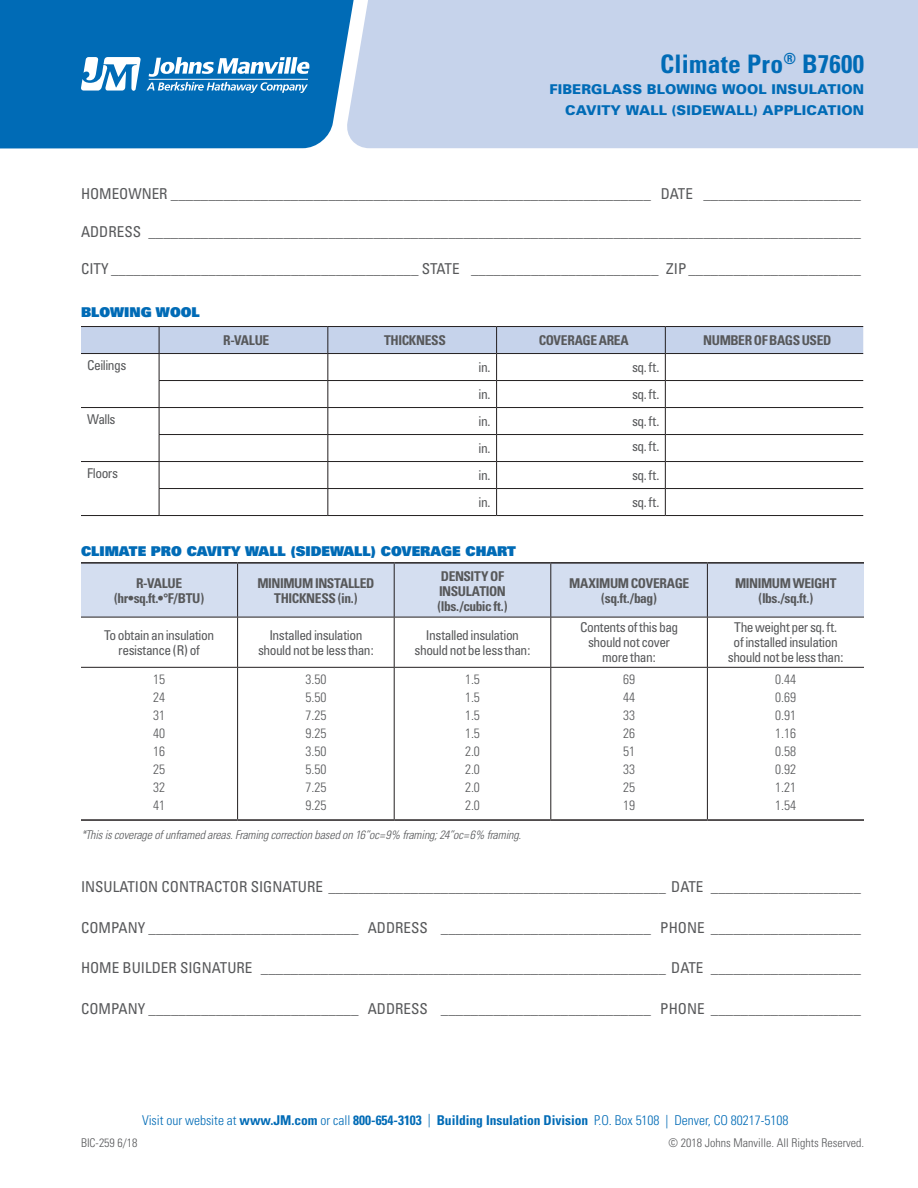
<style>
.page{position:relative;width:918px;height:1188px;background:#fff}
.page>*{position:absolute;margin:0;border:0;box-sizing:border-box;transform-origin:0 0}
.t1{font:700 condensed 25.5px "Univers";letter-spacing:.01em;color:#006bb6}
.t2{font:condensed 15px "Univers";color:#57585a}
.t3{font:condensed 13.5px "Univers";letter-spacing:-.035em;color:#57585a}
.t4{font:700 condensed 13.5px/15px "Univers";letter-spacing:-.03em;color:#57585a;text-align:center}
.t5{font:300 condensed 13.5px/18px "Univers";color:#57585a;text-align:justify}
.t6{font:300 condensed 13.5px "Univers";color:#006bb6}
.t7{font:900 13.5px "Univers";letter-spacing:.01em;color:#006bb6}
.t8{font:900 13.5px "Univers";color:#006bb6}
.t9{font:italic 300 condensed 12px "Univers";letter-spacing:-.015em;color:#57585a}
.t10{font:300 condensed 12px "Univers";color:#57585a}
.s1{font-weight:700}
</style>
<div class="page">
<div style="left:0;top:0;width:346px;height:149px;background:#006bb6"></div>
<div style="left:346px;top:0;width:572px;height:148px;background:#c6d3eb"></div>
<svg style="left:81px;top:57px;width:228px;height:36px"></svg>
<hr style="left:149px;top:79px;width:159px;height:1px;background:#fff">
<svg style="left:81px;top:564px;width:783px;height:103px"></svg>
<hr style="left:81px;top:562px;width:157px;height:2px;background:#231f20">
<hr style="left:238px;top:562px;width:156px;height:2px;background:#231f20">
<hr style="left:394px;top:562px;width:157px;height:2px;background:#231f20">
<hr style="left:551px;top:562px;width:156px;height:2px;background:#231f20">
<hr style="left:707px;top:562px;width:157px;height:2px;background:#231f20">
<hr style="left:81px;top:819px;width:157px;height:2px;background:#231f20">
<hr style="left:238px;top:819px;width:156px;height:2px;background:#231f20">
<hr style="left:394px;top:819px;width:157px;height:2px;background:#231f20">
<hr style="left:551px;top:819px;width:156px;height:2px;background:#231f20">
<hr style="left:707px;top:819px;width:157px;height:2px;background:#231f20">
<hr style="left:81px;top:617px;width:157px;height:1px;background:#231f20">
<hr style="left:238px;top:617px;width:156px;height:1px;background:#231f20">
<hr style="left:394px;top:617px;width:157px;height:1px;background:#231f20">
<hr style="left:551px;top:617px;width:156px;height:1px;background:#231f20">
<hr style="left:707px;top:617px;width:157px;height:1px;background:#231f20">
<hr style="left:81px;top:667px;width:157px;height:1px;background:#231f20">
<hr style="left:238px;top:667px;width:156px;height:1px;background:#231f20">
<hr style="left:394px;top:667px;width:157px;height:1px;background:#231f20">
<hr style="left:551px;top:667px;width:156px;height:1px;background:#231f20">
<hr style="left:707px;top:667px;width:157px;height:1px;background:#231f20">
<hr style="left:237px;top:564px;width:1px;height:53px;background:#231f20">
<hr style="left:237px;top:617px;width:1px;height:50px;background:#231f20">
<hr style="left:237px;top:668px;width:1px;height:151px;background:#231f20">
<hr style="left:394px;top:564px;width:1px;height:53px;background:#231f20">
<hr style="left:394px;top:617px;width:1px;height:50px;background:#231f20">
<hr style="left:394px;top:668px;width:1px;height:151px;background:#231f20">
<hr style="left:550px;top:564px;width:1px;height:53px;background:#231f20">
<hr style="left:550px;top:617px;width:1px;height:50px;background:#231f20">
<hr style="left:550px;top:668px;width:1px;height:151px;background:#231f20">
<hr style="left:707px;top:668px;width:1px;height:151px;background:#231f20">
<hr style="left:707px;top:564px;width:1px;height:53px;background:#231f20">
<hr style="left:707px;top:617px;width:1px;height:50px;background:#231f20">
<hr style="left:81px;top:326px;width:78px;height:1px;background:#231f20">
<hr style="left:159px;top:326px;width:169px;height:1px;background:#231f20">
<hr style="left:328px;top:326px;width:169px;height:1px;background:#231f20">
<hr style="left:497px;top:326px;width:168px;height:1px;background:#231f20">
<hr style="left:665px;top:326px;width:198px;height:1px;background:#231f20">
<svg style="left:81px;top:327px;width:782px;height:188px"></svg>
<hr style="left:81px;top:515px;width:78px;height:1px;background:#231f20">
<hr style="left:159px;top:515px;width:169px;height:1px;background:#231f20">
<hr style="left:328px;top:515px;width:169px;height:1px;background:#231f20">
<hr style="left:497px;top:515px;width:168px;height:1px;background:#231f20">
<hr style="left:665px;top:515px;width:198px;height:1px;background:#231f20">
<p class="t1" style="left:660px;top:48px;width:205px">Climate Pro<sup>®</sup> B7600</p>
<p class="t7" style="left:549px;top:81px;width:316px">FIBERGLASS BLOWING WOOL INSULATION</p>
<p class="t7" style="left:565px;top:102px;width:300px">CAVITY WALL (SIDEWALL) APPLICATION</p>
<p class="t2" style="left:81px;top:185px;width:781px">HOMEOWNER ________________________________________________________________ DATE _____________________</p>
<p class="t2" style="left:81px;top:222px;width:781px">ADDRESS _______________________________________________________________________________________________</p>
<p class="t2" style="left:81px;top:260px;width:781px">CITY _________________________________________ STATE _________________________ ZIP _______________________</p>
<p class="t8" style="left:81px;top:303px;width:120px">BLOWING WOOL</p>
<p class="t4" style="left:223px;top:333px;width:47px">R-VALUE</p>
<p class="t4" style="left:384px;top:333px;width:63px">THICKNESS</p>
<p class="t4" style="left:539px;top:333px;width:92px">COVERAGE AREA</p>
<p class="t4" style="left:703px;top:333px;width:130px">NUMBER OF BAGS USED</p>
<p class="t3" style="left:87px;top:357px;width:41px">Ceilings</p>
<p class="t3" style="left:479px;top:359px;width:13px">in.</p>
<p class="t3" style="left:632px;top:359px;width:29px">sq. ft.</p>
<p class="t3" style="left:479px;top:386px;width:13px">in.</p>
<p class="t3" style="left:632px;top:386px;width:29px">sq. ft.</p>
<p class="t3" style="left:87px;top:411px;width:30px">Walls</p>
<p class="t3" style="left:479px;top:413px;width:13px">in.</p>
<p class="t3" style="left:632px;top:413px;width:29px">sq. ft.</p>
<p class="t3" style="left:479px;top:440px;width:13px">in.</p>
<p class="t3" style="left:632px;top:437px;width:29px">sq. ft.</p>
<p class="t3" style="left:87px;top:465px;width:33px">Floors</p>
<p class="t3" style="left:479px;top:467px;width:13px">in.</p>
<p class="t3" style="left:632px;top:467px;width:29px">sq. ft.</p>
<p class="t3" style="left:479px;top:494px;width:13px">in.</p>
<p class="t3" style="left:632px;top:494px;width:29px">sq. ft.</p>
<p class="t8" style="left:81px;top:542px;width:436px">CLIMATE PRO CAVITY WALL (SIDEWALL) COVERAGE CHART</p>
<p class="t4" style="left:114px;top:576px;width:92px">R-VALUE (hr•sq.ft.•°F/BTU)</p>
<p class="t4" style="left:257px;top:576px;width:119px">MINIMUM INSTALLED<br>THICKNESS (in.)</p>
<p class="t4" style="left:437px;top:568px;width:72px;text-align:left">DENSITY OF<br>INSULATION (lbs./cubic ft.)</p>
<p class="t4" style="left:569px;top:576px;width:122px">MAXIMUM COVERAGE (sq.ft./bag)</p>
<p class="t4" style="left:735px;top:576px;width:103px">MINIMUM WEIGHT (lbs./sq.ft.)</p>
<p class="t3" style="left:104px;top:627px;width:112px">To obtain an insulation</p>
<p class="t3" style="left:118px;top:642px;width:83px">resistance (R) of</p>
<p class="t3" style="left:580px;top:619px;width:100px">Contents of this bag</p>
<p class="t3" style="left:588px;top:634px;width:83px">should not cover</p>
<p class="t3" style="left:602px;top:649px;width:55px">more than:</p>
<p class="t3" style="left:734px;top:619px;width:105px">The weight per sq. ft.</p>
<p class="t3" style="left:734px;top:634px;width:106px">of installed insulation</p>
<p class="t3" style="left:728px;top:649px;width:117px">should not be less than:</p>
<p class="t3" style="left:269px;top:627px;width:95px">Installed insulation</p>
<p class="t3" style="left:258px;top:642px;width:117px">should not be less than:</p>
<p class="t3" style="left:426px;top:627px;width:95px">Installed insulation</p>
<p class="t3" style="left:415px;top:642px;width:117px">should not be less than:</p>
<p class="t5" style="left:153px;top:670px;width:13px">15<br>24<br>31<br>40<br>16<br>25<br>32<br>41</p>
<p class="t5" style="left:305px;top:670px;width:22px">3.50<br>5.50<br>7.25<br>9.25<br>3.50<br>5.50<br>7.25<br>9.25</p>
<p class="t5" style="left:465px;top:670px;width:16px">1.5<br>1.5<br>1.5<br>1.5<br>2.0<br>2.0<br>2.0<br>2.0</p>
<p class="t5" style="left:623px;top:670px;width:13px">69<br>44<br>33<br>26<br>51<br>33<br>25<br>19</p>
<p class="t5" style="left:775px;top:670px;width:22px">0.44<br>0.69<br>0.91<br>1.16<br>0.58<br>0.92<br>1.21<br>1.54</p>
<p class="t9" style="left:81px;top:827px;width:442px">*This is coverage of unframed areas. Framing correction based on 16”oc=9% framing; 24”oc=6% framing.</p>
<p class="t2" style="left:81px;top:877px;width:781px">INSULATION CONTRACTOR SIGNATURE _____________________________________________ DATE ____________________</p>
<p class="t2" style="left:81px;top:918px;width:781px">COMPANY ____________________________ ADDRESS ____________________________ PHONE ____________________</p>
<p class="t2" style="left:81px;top:958px;width:781px">HOME BUILDER SIGNATURE ______________________________________________________ DATE ____________________</p>
<p class="t2" style="left:81px;top:999px;width:781px">COMPANY ____________________________ ADDRESS ____________________________ PHONE ____________________</p>
<p class="t6" style="left:142px;top:1112px;width:648px">Visit our website at <span class="s1">www.JM.com</span> or call <span class="s1">800-654-3103</span> | <span class="s1">Building Insulation Division</span> P.O. Box 5108 | Denver, CO 80217-5108</p>
<p class="t10" style="left:81px;top:1136px;width:58px">BIC-259 6/18</p>
<p class="t10" style="left:669px;top:1136px;width:197px">© 2018 Johns Manville. All Rights Reserved.</p>
</div>
